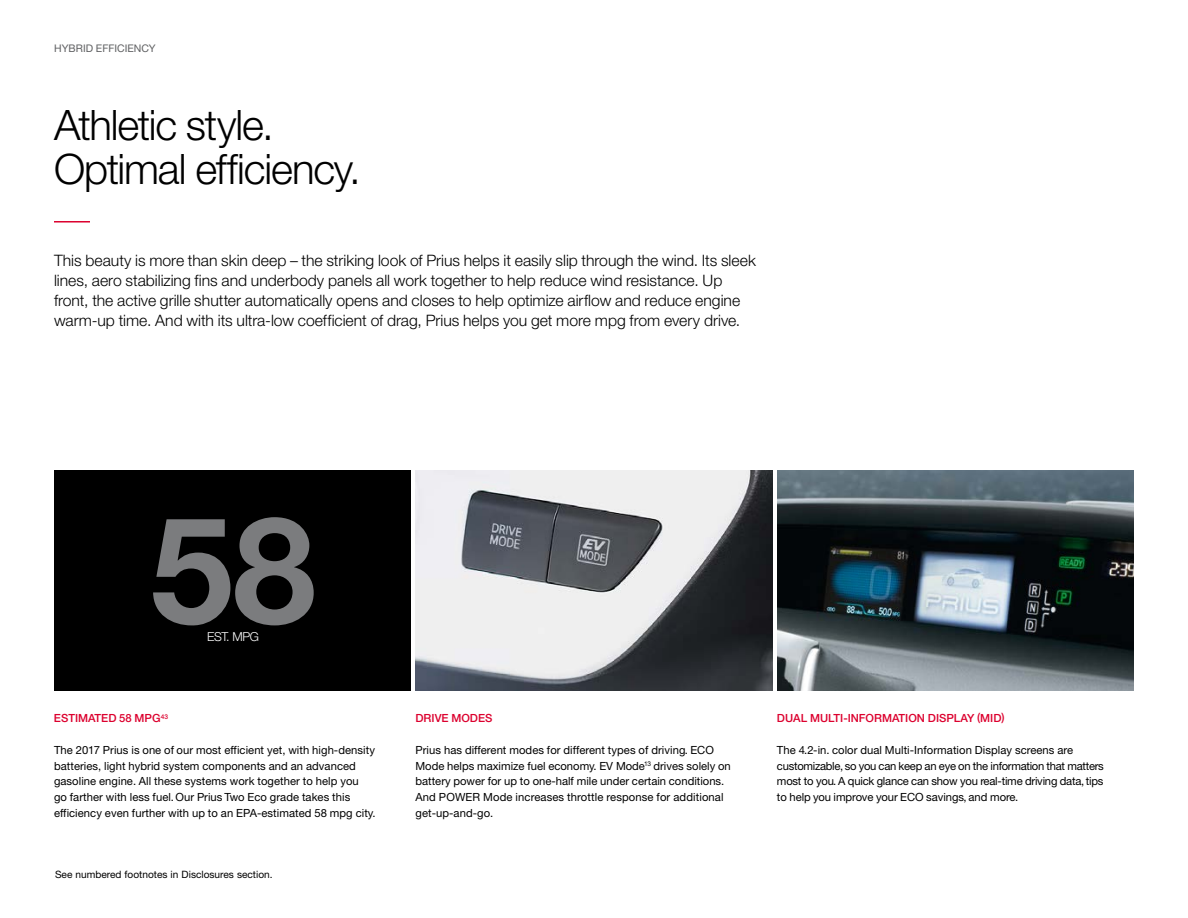
<style>
.page{position:relative;width:1188px;height:918px;background:#fff}
.page>*{position:absolute;margin:0;border:0;box-sizing:border-box;transform-origin:0 0}
.t1{font:700 148.65px "Helvetica Neue LT Std";color:#7b7c7e}
.t2{font:300 42px/45px "Helvetica Neue LT Std";letter-spacing:-.025em;color:#000}
.t3{font:300 15.75px/20.2px "Helvetica Neue LT Std";color:#000}
.t4{font:300 12.45px "Helvetica Neue LT Std";letter-spacing:-.03em;color:#fff}
.t5{font:11.25px/15.8px "Helvetica Neue LT Std";letter-spacing:.005em;color:#000}
.t6{font:11.25px/15.8px "Helvetica Neue LT Std";letter-spacing:-.02em;color:#000}
.t7{font:500 11.25px "Helvetica Neue LT Std";color:#dc002e}
.t8{font:10.5px "Helvetica Neue LT Std";letter-spacing:.005em;color:#5f6062}
.t9{font:10.2px "Helvetica Neue LT Std";color:#000}
</style>
<div class="page">
<div style="left:54px;top:470px;width:357px;height:221px;background:#000"></div>
<img style="left:416px;top:470px;width:356px;height:221px">
<img style="left:777px;top:470px;width:357px;height:221px">
<hr style="left:54px;top:221px;width:36px;height:2px;background:#dc002e">
<p class="t8" style="left:54px;top:43px;width:103px">HYBRID EFFICIENCY</p>
<h2 class="t2" style="left:54px;top:101px;width:308px">Athletic style.<br>Optimal efficiency.</h2>
<p class="t3" style="left:54px;top:249px;width:703px">This beauty is more than skin deep – the striking look of Prius helps it easily slip through the wind. Its sleek lines, aero stabilizing fins and underbody panels all work together to help reduce wind resistance. Up front, the active grille shutter automatically opens and closes to help optimize airflow and reduce engine warm-up time. And with its ultra-low coefficient of drag, Prius helps you get more mpg from every drive.</p>
<h1 class="t1" style="left:150px;top:478px;width:167px">58</h1>
<p class="t4" style="left:207px;top:629px;width:53px">EST. MPG</p>
<p class="t7" style="left:54px;top:712px;width:116px">ESTIMATED 58 MPG<sup>43</sup></p>
<p class="t5" style="left:54px;top:742px;width:323px">The 2017 Prius is one of our most efficient yet, with high-density batteries, light hybrid system components and an advanced gasoline engine. All these systems work together to help you<br>go farther with less fuel. Our Prius Two Eco grade takes this efficiency even further with up to an EPA-estimated 58 mpg city.</p>
<p class="t9" style="left:55px;top:868px;width:219px">See numbered footnotes in Disclosures section.</p>
<p class="t7" style="left:416px;top:712px;width:78px">DRIVE MODES</p>
<p class="t5" style="left:415px;top:742px;width:317px">Prius has different modes for different types of driving. ECO Mode helps maximize fuel economy. EV Mode<sup>13</sup> drives solely on battery power for up to one-half mile under certain conditions.<br>And POWER Mode increases throttle response for additional get-up-and-go.</p>
<p class="t7" style="left:777px;top:712px;width:229px">DUAL MULTI-INFORMATION DISPLAY (MID)</p>
<p class="t6" style="left:777px;top:742px;width:328px">The 4.2-in. color dual Multi-Information Display screens are customizable, so you can keep an eye on the information that matters most to you. A quick glance can show you real-time driving data, tips to help you improve your ECO savings, and more.</p>
</div>
